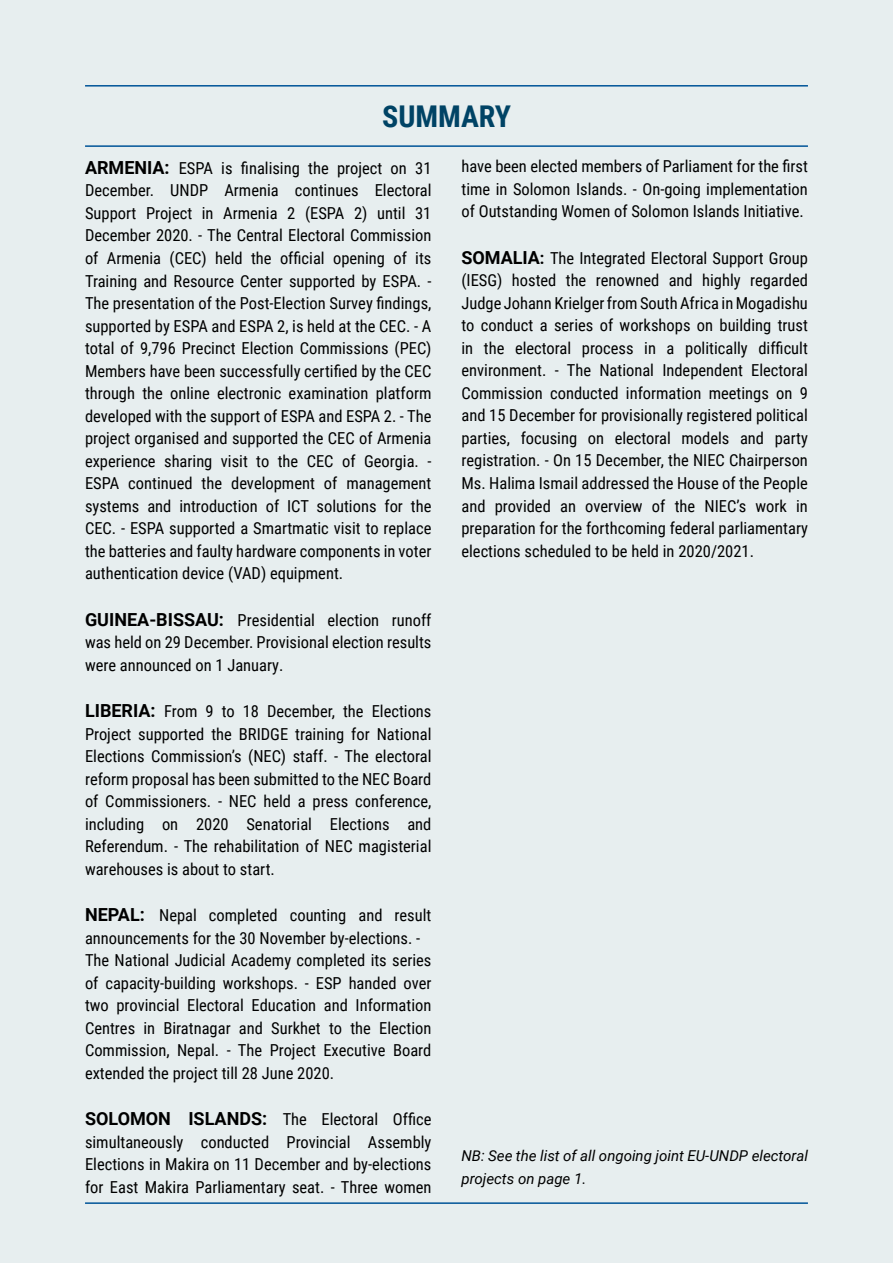
<style>
.page{position:relative;width:893px;height:1263px;background:#e7eeef}
.page>*{position:absolute;margin:0;border:0;box-sizing:border-box;transform-origin:0 0}
.t1{font:700 30px "Roboto Condensed";color:#004365}
.t2{font:16.5px/22.5px "Roboto Condensed";color:#000;text-align:justify}
.t3{font:italic 15px/22.5px "Roboto";color:#000}
.s1{font-family:"Roboto";font-weight:700;font-size:18px}
.s2{font-family:"Roboto";font-weight:700}
</style>
<div class="page">
<hr style="left:85px;top:145px;width:723px;height:2px;background:#005498">
<hr style="left:85px;top:85px;width:723px;height:2px;background:#005498">
<hr style="left:85px;top:1202px;width:723px;height:2px;background:#005498">
<h1 class="t1" style="left:382px;top:96px;width:130px">SUMMARY</h1>
<p class="t2" style="left:85px;top:156px;width:348px"><span class="s1">ARMENIA:</span> ESPA is finalising the project on 31<br>December. UNDP Armenia continues Electoral Support Project in Armenia 2 (ESPA 2) until 31<br>December 2020. - The Central Electoral Commission of Armenia (CEC) held the official opening of its Training and Resource Center supported by ESPA. - The presentation of the Post-Election Survey findings, supported by ESPA and ESPA 2, is held at the CEC. - A total of 9,796 Precinct Election Commissions (PEC)<br>Members have been successfully certified by the CEC through the online electronic examination platform developed with the support of ESPA and ESPA 2. - The project organised and supported the CEC of Armenia experience sharing visit to the CEC of Georgia. - ESPA continued the development of management systems and introduction of ICT solutions for the CEC. - ESPA supported a Smartmatic visit to replace the batteries and faulty hardware components in voter authentication device (VAD) equipment.</p>
<p class="t2" style="left:85px;top:608px;width:348px"><span class="s1">GUINEA-BISSAU:</span> Presidential election runoff was held on 29 December. Provisional election results were announced on 1 January.</p>
<p class="t2" style="left:85px;top:699px;width:348px"><span class="s1">LIBERIA:</span> From 9 to 18 December, the Elections Project supported the BRIDGE training for National Elections Commission’s (NEC) staff. - The electoral reform proposal has been submitted to the NEC Board of Commissioners. - NEC held a press conference, including on 2020 Senatorial Elections and Referendum. - The rehabilitation of NEC magisterial warehouses is about to start.</p>
<p class="t2" style="left:85px;top:903px;width:348px;text-align:left"><span class="s1">NEPAL:</span> Nepal completed counting and result announcements for the 30 November by-elections. - The National Judicial Academy completed its series of capacity-building workshops. - ESP handed over two provincial Electoral Education and Information Centres in Biratnagar and Surkhet to the Election Commission, Nepal. - The Project Executive Board extended the project till 28 June 2020.</p>
<p class="t2" style="left:85px;top:1107px;width:348px"><span class="s1">SOLOMON ISLANDS:</span> The Electoral Office simultaneously conducted Provincial Assembly Elections in Makira on 11 December and by-elections for East Makira Parliamentary seat. - Three women</p>
<p class="t2" style="left:461px;top:155px;width:348px">have been elected members of Parliament for the first time in Solomon Islands. - On-going implementation of Outstanding Women of Solomon Islands Initiative.</p>
<p class="t2" style="left:461px;top:246px;width:348px"><span class="s1">SOMALIA</span><span class="s2">:</span> The Integrated Electoral Support Group (IESG) hosted the renowned and highly regarded Judge Johann Krielger from South Africa in Mogadishu to conduct a series of workshops on building trust in the electoral process in a politically difficult environment. - The National Independent Electoral Commission conducted information meetings on 9 and 15 December for provisionally registered political parties, focusing on electoral models and party registration. - On 15 December, the NIEC Chairperson Ms. Halima Ismail addressed the House of the People and provided an overview of the NIEC’s work in preparation for the forthcoming federal parliamentary elections scheduled to be held in 2020/2021.</p>
<p class="t3" style="left:461px;top:1144px;width:348px">NB: See the list of all ongoing joint EU-UNDP electoral projects on page 1.</p>
</div>
